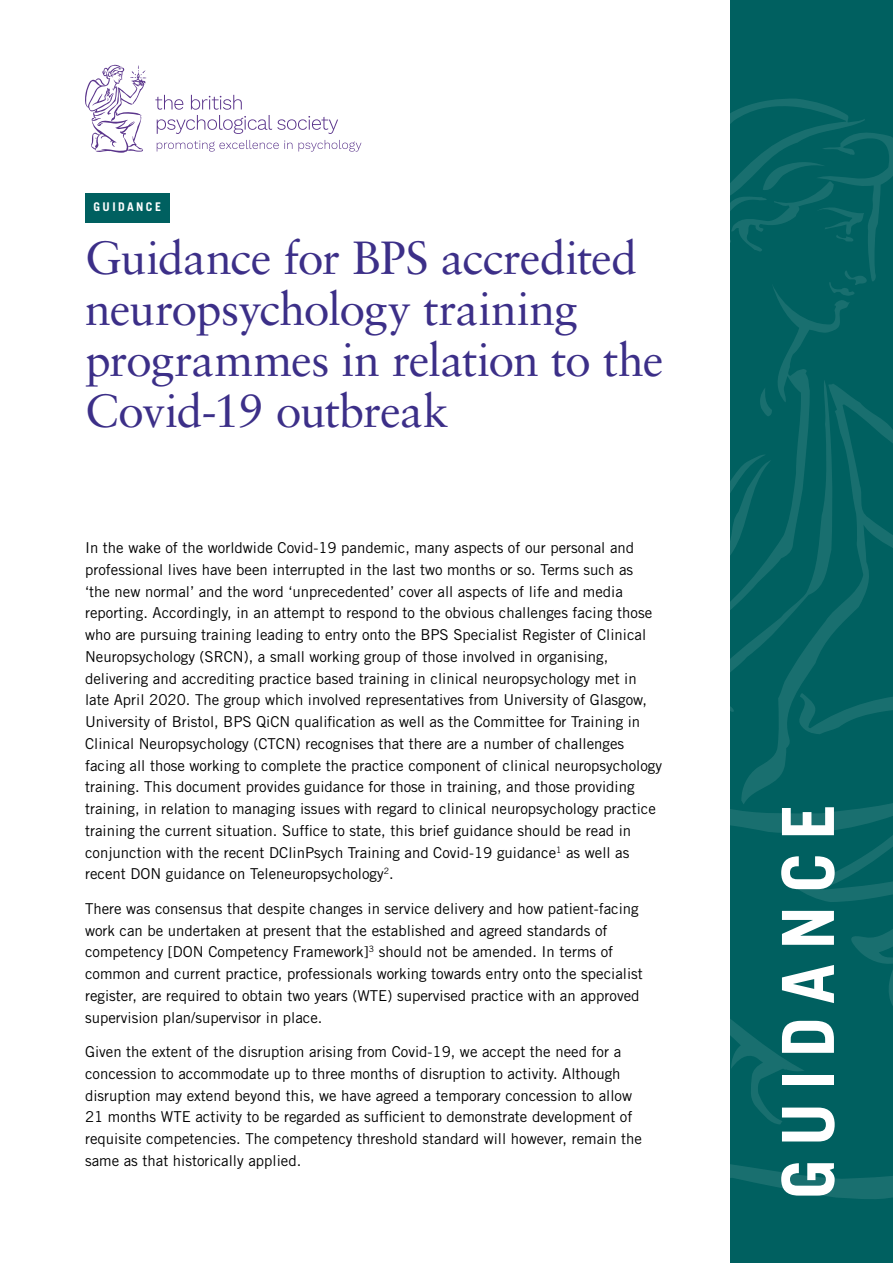
<style>
.page{position:relative;width:893px;height:1263px;background:#006060}
.page>*{position:absolute;margin:0;border:0;box-sizing:border-box;transform-origin:0 0}
.t1{font:700 72px "Trade Gothic LT Std";letter-spacing:.18em;color:#fff}
.t2{font:46.5px/51px "Sabon LT Std";letter-spacing:-.02em;color:#3c2f88}
.t3{font:15px/21.8px "Trade Gothic LT Std";color:#000}
.t4{font:700 12px "Trade Gothic LT Std";letter-spacing:.2em;color:#fff}
</style>
<div class="page">
<svg style="left:729px;top:741px;width:164px;height:458px"></svg>
<svg style="left:729px;top:787px;width:164px;height:337px"></svg>
<svg style="left:741px;top:740px;width:152px;height:64px"></svg>
<svg style="left:729px;top:396px;width:164px;height:344px"></svg>
<svg style="left:729px;top:99px;width:164px;height:196px"></svg>
<svg style="left:729px;top:174px;width:121px;height:531px"></svg>
<div style="left:0;top:0;width:729px;height:1263px;background:#fff"></div>
<svg style="left:157px;top:140px;width:135px;height:12px"></svg>
<svg style="left:298px;top:140px;width:63px;height:12px"></svg>
<svg style="left:155px;top:95px;width:183px;height:39px"></svg>
<svg style="left:85px;top:65px;width:61px;height:88px"></svg>
<div style="left:85px;top:193px;width:85px;height:29px;background:#006060"></div>
<p class="t4" style="left:94px;top:199px;width:69px">GUIDANCE</p>
<h2 class="t2" style="left:85px;top:232px;width:580px">Guidance for BPS accredited neuropsychology training programmes in relation to the<br>Covid-19 outbreak</h2>
<p class="t3" style="left:85px;top:537px;width:579px">In the wake of the worldwide Covid-19 pandemic, many aspects of our personal and professional lives have been interrupted in the last two months or so. Terms such as<br>‘the new normal’ and the word ‘unprecedented’ cover all aspects of life and media reporting. Accordingly, in an attempt to respond to the obvious challenges facing those who are pursuing training leading to entry onto the BPS Specialist Register of Clinical Neuropsychology (SRCN), a small working group of those involved in organising, delivering and accrediting practice based training in clinical neuropsychology met in late April 2020. The group which involved representatives from University of Glasgow, University of Bristol, BPS QiCN qualification as well as the Committee for Training in Clinical Neuropsychology (CTCN) recognises that there are a number of challenges facing all those working to complete the practice component of clinical neuropsychology training. This document provides guidance for those in training, and those providing training, in relation to managing issues with regard to clinical neuropsychology practice training the current situation. Suffice to state, this brief guidance should be read in conjunction with the recent DClinPsych Training and Covid-19 guidance<sup>1</sup> as well as recent DON guidance on Teleneuropsychology<sup>2</sup>.</p>
<p class="t3" style="left:85px;top:897px;width:559px">There was consensus that despite changes in service delivery and how patient-facing work can be undertaken at present that the established and agreed standards of competency [DON Competency Framework]<sup>3</sup> should not be amended. In terms of common and current practice, professionals working towards entry onto the specialist register, are required to obtain two years (WTE) supervised practice with an approved supervision plan/supervisor in place.</p>
<p class="t3" style="left:85px;top:1041px;width:559px">Given the extent of the disruption arising from Covid-19, we accept the need for a concession to accommodate up to three months of disruption to activity. Although disruption may extend beyond this, we have agreed a temporary concession to allow 21 months WTE activity to be regarded as sufficient to demonstrate development of requisite competencies. The competency threshold standard will however, remain the same as that historically applied.</p>
<h1 class="t1" style="left:764px;top:1199px;width:397px;rotate:-90deg">GUIDANCE</h1>
</div>
